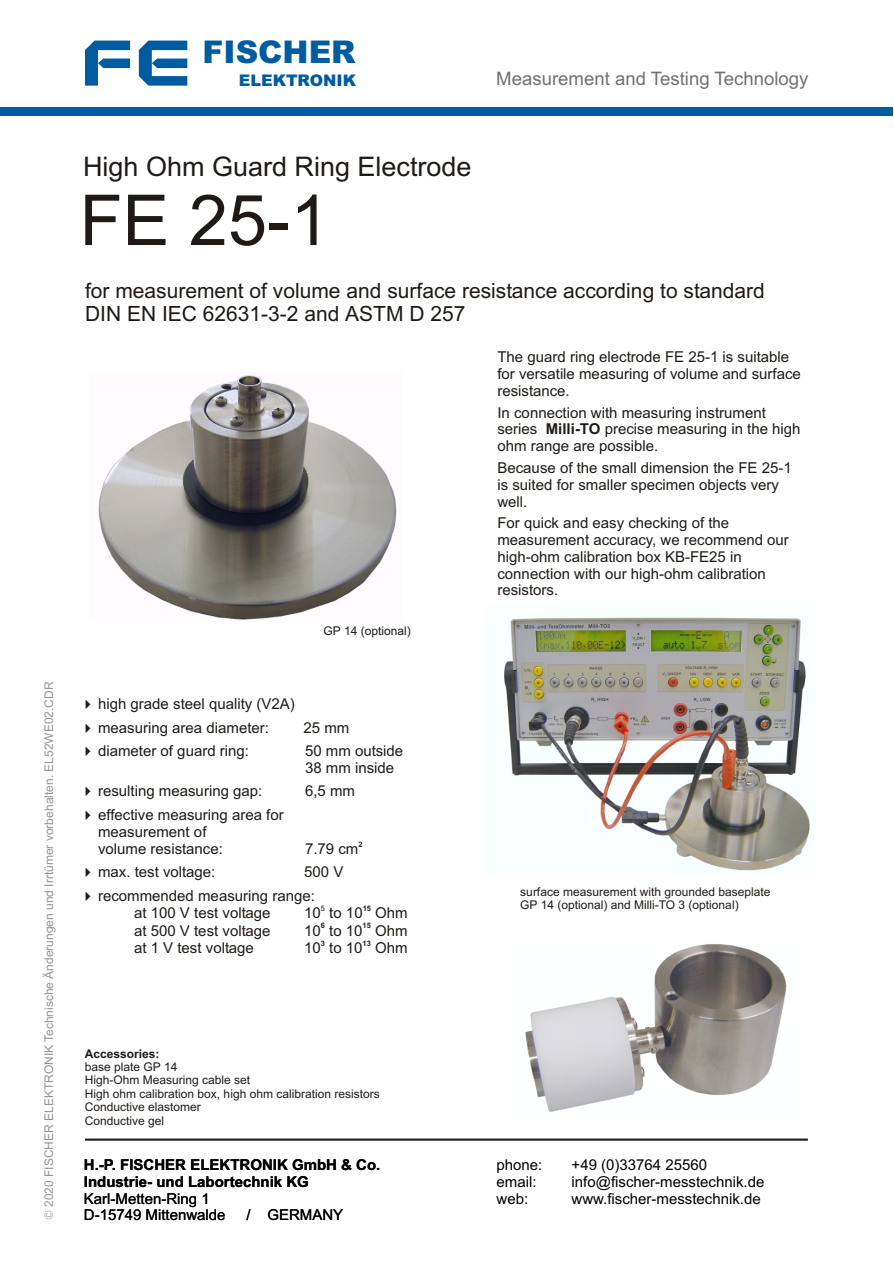
<style>
.page{position:relative;width:894px;height:1263px;background:#fff}
.page>*{position:absolute;margin:0;border:0;box-sizing:border-box;transform-origin:0 0}
.t1{font:70.2px "Arial";color:#1f1a17}
.t2{font:900 31.35px "Arial";color:#005ca1}
.t3{font:27px "Arial";color:#1f1a17}
.t4{font:21px/23.4px "Arial";color:#1f1a17}
.t5{font:18.6px "Arial";color:#737070}
.t6{font:900 16.05px "Arial";color:#005ca1}
.t7{font:15px/16.8px "Arial";color:#1f1a17}
.t8{font:15px/16.8px "Arial";color:#000}
.t9{font:700 15px/16.8px "Arial";color:#000}
.t10{font:12px/13.4px "Arial";color:#1f1a17}
.t11{font:12px "Arial";color:#969494}
.t12{font:700 12px "Arial";color:#1f1a17}
.t13{font:700 7.5px "Arial";color:#1f1a17}
.t14{font:7.5px "Arial";color:#1f1a17}
.s1{font-family:"Avant Garde Bk BT"}
.s2{font-weight:700}
</style>
<div class="page">
<img style="left:98px;top:375px;width:299px;height:245px">
<svg style="left:85px;top:41px;width:45px;height:45px"></svg>
<svg style="left:139px;top:41px;width:48px;height:45px"></svg>
<div style="left:0;top:107px;width:893px;height:8px;background:#005ca1"></div>
<hr style="left:85px;top:1139px;width:723px;height:2px;background:#1f1a17">
<img style="left:525px;top:944px;width:262px;height:168px">
<img style="left:504px;top:617px;width:306px;height:254px">
<p class="t11" style="left:44px;top:1220px;width:540px;rotate:-90deg"><span class="s1">©</span> 2020 FISCHER ELEKTRONIK Technische Änderungen und Irrtümer vorbehalten. EL52WE02.CDR</p>
<h2 class="t2" style="left:203px;top:41px;width:155px">FISCHER</h2>
<p class="t6" style="left:239px;top:74px;width:119px">ELEKTRONIK</p>
<h3 class="t3" style="left:83px;top:156px;width:390px">High Ohm Guard Ring Electrode</h3>
<h1 class="t1" style="left:80px;top:194px;width:251px">FE 25-1</h1>
<p class="t5" style="left:496px;top:71px;width:314px">Measurement and Testing Technology</p>
<h3 class="t4" style="left:85px;top:281px;width:681px">for measurement of volume and surface resistance according to standard<br>DIN EN IEC 62631-3-2 and ASTM D 257</h3>
<p class="t7" style="left:497px;top:350px;width:305px">The guard ring electrode FE 25-1 is suitable for versatile measuring of volume and surface resistance.</p>
<p class="t7" style="left:497px;top:405px;width:305px">In connection with measuring instrument series <span class="s2">Milli-TO</span> precise measuring in the high ohm range are possible.</p>
<p class="t7" style="left:497px;top:461px;width:296px">Because of the small dimension the FE 25-1 is suited for smaller specimen objects very well.</p>
<p class="t7" style="left:497px;top:516px;width:293px">For quick and easy checking of the measurement accuracy, we recommend our high-ohm calibration box KB-FE25 in connection with our high-ohm calibration resistors.</p>
<p class="t10" style="left:324px;top:625px;width:89px">GP 14 (optional)</p>
<p class="t7" style="left:80px;top:697px;width:216px">✔ high grade steel quality (V2A)</p>
<p class="t7" style="left:80px;top:720px;width:190px">✔ measuring area diameter:</p>
<p class="t7" style="left:303px;top:720px;width:47px">25 mm</p>
<p class="t7" style="left:80px;top:744px;width:170px">✔ diameter of guard ring:</p>
<p class="t7" style="left:305px;top:744px;width:100px">50 mm outside<br>38 mm inside</p>
<p class="t7" style="left:80px;top:784px;width:184px">✔ resulting measuring gap:</p>
<p class="t7" style="left:305px;top:784px;width:52px">6,5 mm</p>
<p class="t7" style="left:98px;top:808px;width:187px;text-indent:-18px">✔ effective measuring area for measurement of</p>
<p class="t13" style="left:358px;top:841px;width:6px">2</p>
<p class="t7" style="left:98px;top:842px;width:126px">volume resistance:</p>
<p class="t7" style="left:305px;top:842px;width:55px">7.79 cm</p>
<p class="t7" style="left:80px;top:865px;width:137px">✔ max. test voltage:</p>
<p class="t7" style="left:304px;top:865px;width:41px">500 V</p>
<p class="t7" style="left:80px;top:889px;width:236px">✔ recommended measuring range:</p>
<p class="t14" style="left:321px;top:905px;width:6px">5</p>
<p class="t13" style="left:363px;top:905px;width:10px">15</p>
<p class="t7" style="left:134px;top:906px;width:138px">at 100 V test voltage</p>
<p class="t7" style="left:304px;top:906px;width:105px">10 to 10 Ohm</p>
<p class="t13" style="left:321px;top:923px;width:6px">6</p>
<p class="t13" style="left:363px;top:923px;width:10px">15</p>
<p class="t7" style="left:134px;top:924px;width:138px">at 500 V test voltage</p>
<p class="t7" style="left:304px;top:924px;width:105px">10 to 10 Ohm</p>
<p class="t13" style="left:321px;top:940px;width:6px">3</p>
<p class="t13" style="left:363px;top:940px;width:10px">13</p>
<p class="t7" style="left:134px;top:941px;width:121px">at 1 V test voltage</p>
<p class="t7" style="left:304px;top:941px;width:105px">10 to 10 Ohm</p>
<p class="t12" style="left:85px;top:1049px;width:76px">Accessories:</p>
<p class="t10" style="left:85px;top:1061px;width:296px">base plate GP 14<br>High-Ohm Measuring cable set<br>High ohm calibration box, high ohm calibration resistors<br>Conductive elastomer<br>Conductive gel</p>
<p class="t9" style="left:84px;top:1158px;width:298px">H.-P. FISCHER ELEKTRONIK GmbH &amp; Co.<br>Industrie- und Labortechnik KG</p>
<p class="t8" style="left:84px;top:1191px;width:143px">Karl-Metten-Ring 1<br>D-15749 Mittenwalde</p>
<p class="t8" style="left:247px;top:1208px;width:98px">/ GERMANY</p>
<p class="t10" style="left:520px;top:886px;width:252px">surface measurement with grounded baseplate<br>GP 14 (optional) and Milli-TO 3 (optional)</p>
<p class="t8" style="left:497px;top:1158px;width:47px">phone:</p>
<p class="t8" style="left:572px;top:1158px;width:137px">+49 (0)33764 25560</p>
<p class="t8" style="left:497px;top:1175px;width:42px">email:</p>
<p class="t8" style="left:572px;top:1175px;width:194px">info@fischer-messtechnik.de</p>
<p class="t8" style="left:497px;top:1191px;width:33px">web:</p>
<p class="t8" style="left:572px;top:1191px;width:191px">www.fischer-messtechnik.de</p>
</div>
